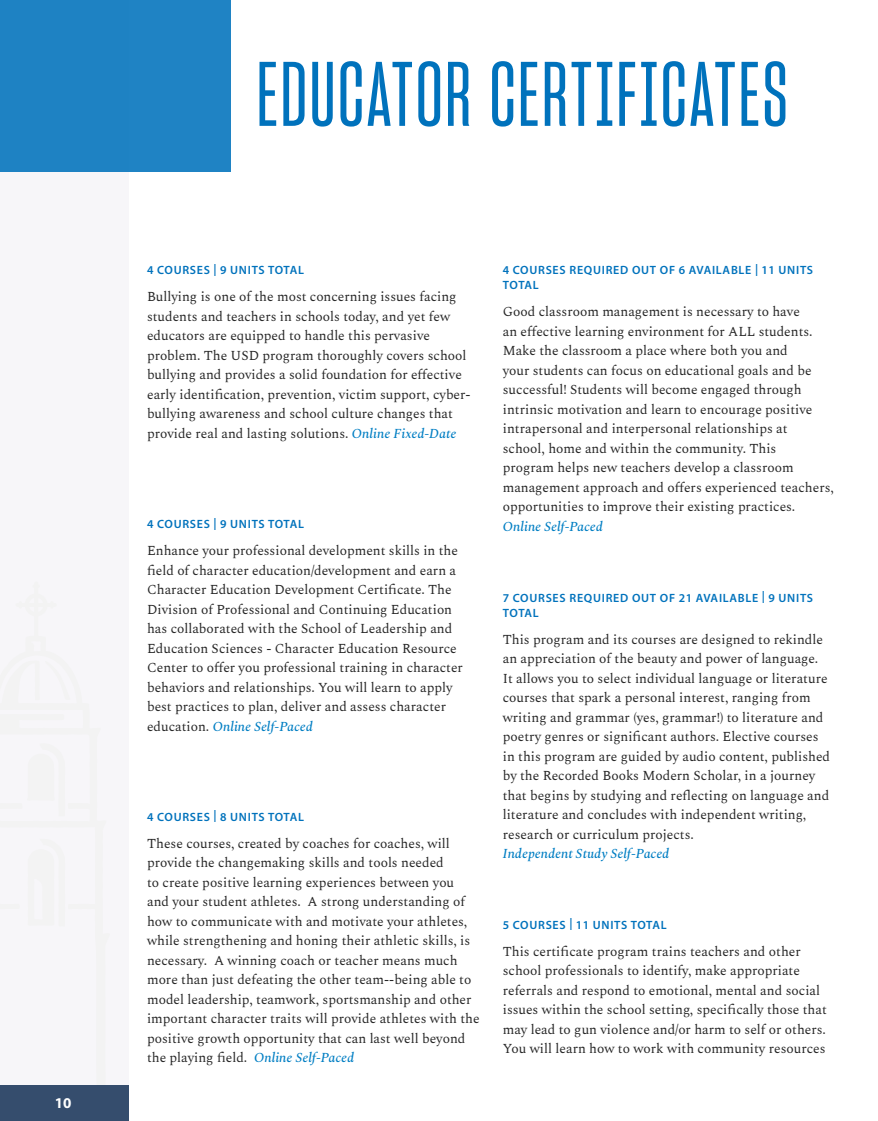
<style>
.page{position:relative;width:878px;height:1121px;background:#fff}
.page>*{position:absolute;margin:0;border:0;box-sizing:border-box;transform-origin:0 0}
.t1{font:89.7px "Sharp Grotesk Medium 11";letter-spacing:.025em;color:#0072bc}
.t2{font:700 15px "Myriad Pro";color:#fff}
.t3{font:13.5px/19.5px "Spectral";color:#262626}
.t4{font:italic 500 13.5px "Spectral";color:#007ec3}
.t5{font:600 12px/15px "Myriad Pro";letter-spacing:.06em;color:#0072bc}
.s1{font-weight:500;font-style:italic;color:#007ec3}
</style>
<div class="page">
<div style="left:0;top:0;width:128px;height:1120px;background:#f7f6f9"></div>
<hr style="left:34px;top:581px;width:4px;height:58px;background:#f3f3f3;border-radius:2px">
<hr style="left:16px;top:603px;width:41px;height:4px;background:#f3f3f3;border-radius:2px">
<div style="left:0;top:1084px;width:128px;height:36px;background:#354d6d"></div>
<div style="left:0;top:0;width:230px;height:172px;background:#1e82c3"></div>
<p class="t2" style="left:55px;top:1093px;width:18px">10</p>
<h1 class="t1" style="left:256px;top:39px;width:533px">EDUCATOR CERTIFICATES</h1>
<p class="t5" style="left:147px;top:262px;width:158px">4 COURSES | 9 UNITS TOTAL</p>
<p class="t3" style="left:147px;top:287px;width:325px">Bullying is one of the most concerning issues facing students and teachers in schools today, and yet few educators are equipped to handle this pervasive problem. The USD program thoroughly covers school bullying and provides a solid foundation for effective early identification, prevention, victim support, cyber&shy;bullying awareness and school culture changes that provide real and lasting solutions. <span class="s1">Online Fixed-Date</span></p>
<p class="t5" style="left:147px;top:516px;width:158px">4 COURSES | 9 UNITS TOTAL</p>
<p class="t3" style="left:147px;top:541px;width:317px">Enhance your professional development skills in the field of character education/development and earn a Character Education Development Certificate. The Division of Professional and Continuing Education has collaborated with the School of Leadership and Education Sciences - Character Education Resource Center to offer you professional training in character behaviors and relationships. You will learn to apply best practices to plan, deliver and assess character education. <span class="s1">Online Self-Paced</span></p>
<p class="t5" style="left:147px;top:808px;width:158px">4 COURSES | 8 UNITS TOTAL</p>
<p class="t3" style="left:147px;top:833px;width:334px">These courses, created by coaches for coaches, will provide the changemaking skills and tools needed<br>to create positive learning experiences between you and your student athletes. A strong understanding of how to communicate with and motivate your athletes, while strengthening and honing their athletic skills, is necessary. A winning coach or teacher means much more than just defeating the other team--being able to model leadership, teamwork, sportsmanship and other important character traits will provide athletes with the positive growth opportunity that can last well beyond the playing field. <span class="s1">Online Self-Paced</span></p>
<p class="t5" style="left:502px;top:262px;width:312px">4 COURSES REQUIRED OUT OF 6 AVAILABLE | 11 UNITS<br>TOTAL</p>
<p class="t3" style="left:502px;top:302px;width:332px">Good classroom management is necessary to have<br>an effective learning environment for ALL students.<br>Make the classroom a place where both you and<br>your students can focus on educational goals and be successful! Students will become engaged through intrinsic motivation and learn to encourage positive intrapersonal and interpersonal relationships at<br>school, home and within the community. This<br>program helps new teachers develop a classroom management approach and offers experienced teachers, opportunities to improve their existing practices.</p>
<p class="t4" style="left:502px;top:516px;width:102px">Online Self-Paced</p>
<p class="t5" style="left:502px;top:589px;width:312px">7 COURSES REQUIRED OUT OF 21 AVAILABLE | 9 UNITS<br>TOTAL</p>
<p class="t3" style="left:502px;top:629px;width:329px">This program and its courses are designed to rekindle an appreciation of the beauty and power of language.<br>It allows you to select individual language or literature courses that spark a personal interest, ranging from writing and grammar (yes, grammar!) to literature and poetry genres or significant authors. Elective courses in this program are guided by audio content, published by the Recorded Books Modern Scholar, in a journey that begins by studying and reflecting on language and literature and concludes with independent writing, research or curriculum projects.</p>
<p class="t4" style="left:502px;top:843px;width:168px">Independent Study Self-Paced</p>
<p class="t5" style="left:502px;top:916px;width:165px">5 COURSES | 11 UNITS TOTAL</p>
<p class="t3" style="left:502px;top:941px;width:325px">This certificate program trains teachers and other school professionals to identify, make appropriate referrals and respond to emotional, mental and social issues within the school setting, specifically those that may lead to gun violence and/or harm to self or others.<br>You will learn how to work with community resources</p>
</div>
